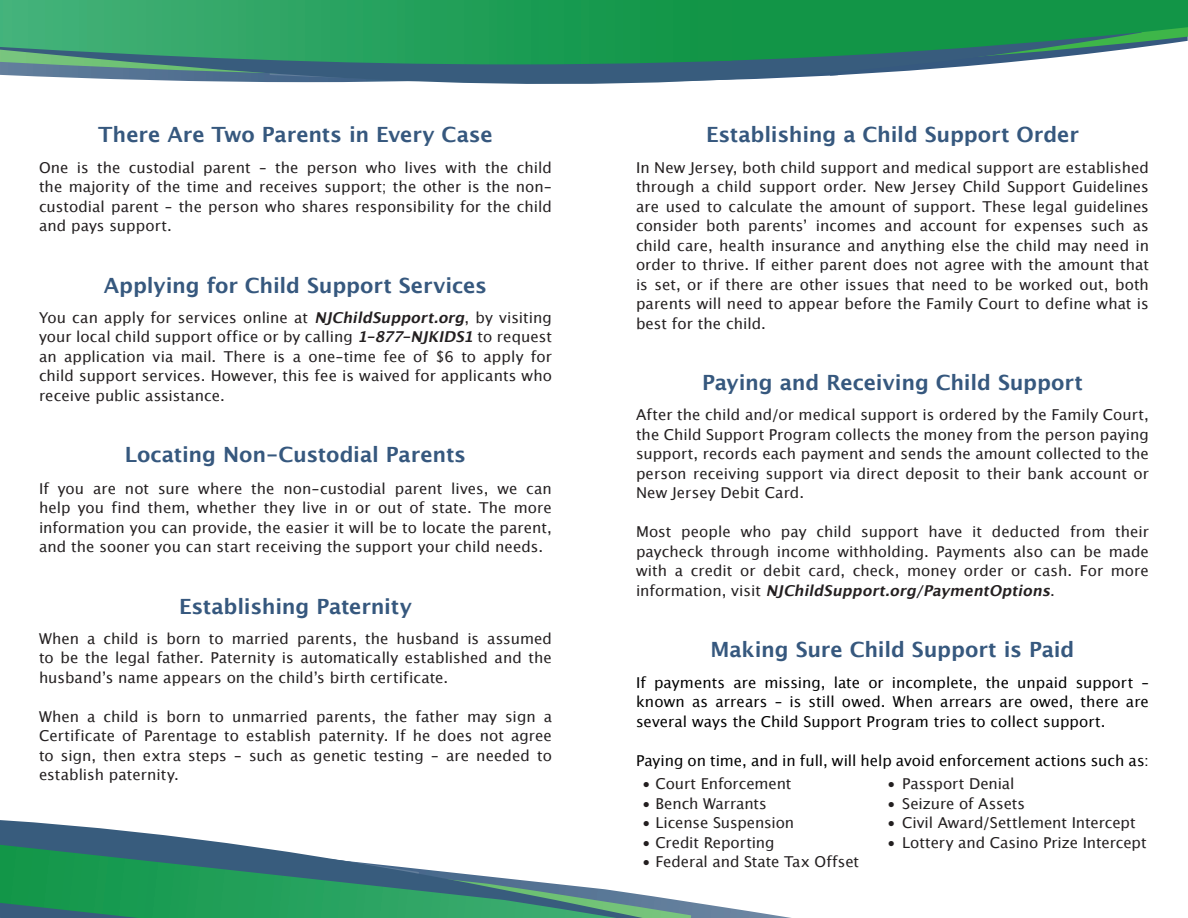
<style>
.page{position:relative;width:1188px;height:918px;background:#fff}
.page>*{position:absolute;margin:0;border:0;box-sizing:border-box;transform-origin:0 0}
.t1{font:700 21px "Lucida Grande";letter-spacing:-.01em;color:#36587e}
.t2{font:15px/19.5px "Lucida Grande";color:#231f20;text-align:justify}
.t3{font:15px/19.5px "Lucida Grande";color:#000;text-align:justify}
.s1{font-weight:700;font-style:italic}
</style>
<div class="page">
<svg style="left:0;top:64px;width:989px;height:20px;fill:#385c7d"></svg>
<svg style="left:0;top:0;width:1188px;height:64px;background:#2a9b5f"></svg>
<svg style="left:0;top:820px;width:791px;height:98px"></svg>
<svg style="left:0;top:845px;width:617px;height:73px"></svg>
<p class="t1" style="left:98px;top:121px;width:396px">There Are Two Parents in Every Case</p>
<p class="t2" style="left:39px;top:158px;width:514px">One is the custodial parent – the person who lives with the child the majority of the time and receives support; the other is the non&shy;custodial parent – the person who shares responsibility for the child and pays support.</p>
<p class="t1" style="left:104px;top:271px;width:385px">Applying for Child Support Services</p>
<p class="t2" style="left:39px;top:309px;width:515px">You can apply for services online at <span class="s1">NJChildSupport.org</span>, by visiting your local child support office or by calling <span class="s1">1-877-NJKIDS1</span> to request an application via mail. There is a one-time fee of $6 to apply for child support services. However, this fee is waived for applicants who receive public assistance.</p>
<p class="t1" style="left:125px;top:440px;width:343px">Locating Non-Custodial Parents</p>
<p class="t2" style="left:39px;top:479px;width:514px">If you are not sure where the non-custodial parent lives, we can help you find them, whether they live in or out of state. The more information you can provide, the easier it will be to locate the parent, and the sooner you can start receiving the support your child needs.</p>
<p class="t1" style="left:179px;top:592px;width:234px">Establishing Paternity</p>
<p class="t2" style="left:39px;top:630px;width:515px">When a child is born to married parents, the husband is assumed to be the legal father. Paternity is automatically established and the husband’s name appears on the child’s birth certificate.</p>
<p class="t2" style="left:39px;top:708px;width:515px">When a child is born to unmarried parents, the father may sign a Certificate of Parentage to establish paternity. If he does not agree to sign, then extra steps - such as genetic testing - are needed to establish paternity.</p>
<h1 class="t1" style="left:706px;top:121px;width:374px">Establishing a Child Support Order</h1>
<p class="t2" style="left:636px;top:158px;width:515px">In New Jersey, both child support and medical support are established through a child support order. New Jersey Child Support Guidelines are used to calculate the amount of support. These legal guidelines consider both parents’ incomes and account for expenses such as child care, health insurance and anything else the child may need in order to thrive. If either parent does not agree with the amount that is set, or if there are other issues that need to be worked out, both parents will need to appear before the Family Court to define what is best for the child.</p>
<h1 class="t1" style="left:702px;top:368px;width:382px">Paying and Receiving Child Support</h1>
<p class="t2" style="left:636px;top:406px;width:514px">After the child and/or medical support is ordered by the Family Court, the Child Support Program collects the money from the person paying support, records each payment and sends the amount collected to the person receiving support via direct deposit to their bank account or New Jersey Debit Card.</p>
<p class="t2" style="left:636px;top:523px;width:514px">Most people who pay child support have it deducted from their paycheck through income withholding. Payments also can be made with a credit or debit card, check, money order or cash. For more i n fo r m at i o n , v i s i t <span class="s1">NJChildSupport.org/PaymentOptions</span>.</p>
<h1 class="t1" style="left:710px;top:636px;width:366px">Making Sure Child Support is Paid</h1>
<p class="t3" style="left:636px;top:673px;width:515px">If payments are missing, late or incomplete, the unpaid support – known as arrears – is still owed. When arrears are owed, there are several ways the Child Support Program tries to collect support.</p>
<p class="t3" style="left:636px;top:751px;width:514px">Paying on time, and in full, will help avoid enforcement actions such as:</p>
<p class="t2" style="left:642px;top:775px;width:151px">• Court Enforcement</p>
<p class="t2" style="left:642px;top:794px;width:126px">• Bench Warrants</p>
<p class="t2" style="left:642px;top:814px;width:154px">• License Suspension</p>
<p class="t2" style="left:642px;top:833px;width:134px">• Credit Reporting</p>
<p class="t2" style="left:642px;top:853px;width:219px">• Federal and State Tax Offset</p>
<p class="t2" style="left:887px;top:775px;width:129px">• Passport Denial</p>
<p class="t2" style="left:887px;top:794px;width:139px">• Seizure of Assets</p>
<p class="t2" style="left:887px;top:814px;width:250px">• Civil Award/Settlement Intercept</p>
<p class="t2" style="left:887px;top:833px;width:261px">• Lottery and Casino Prize Intercept</p>
</div>
